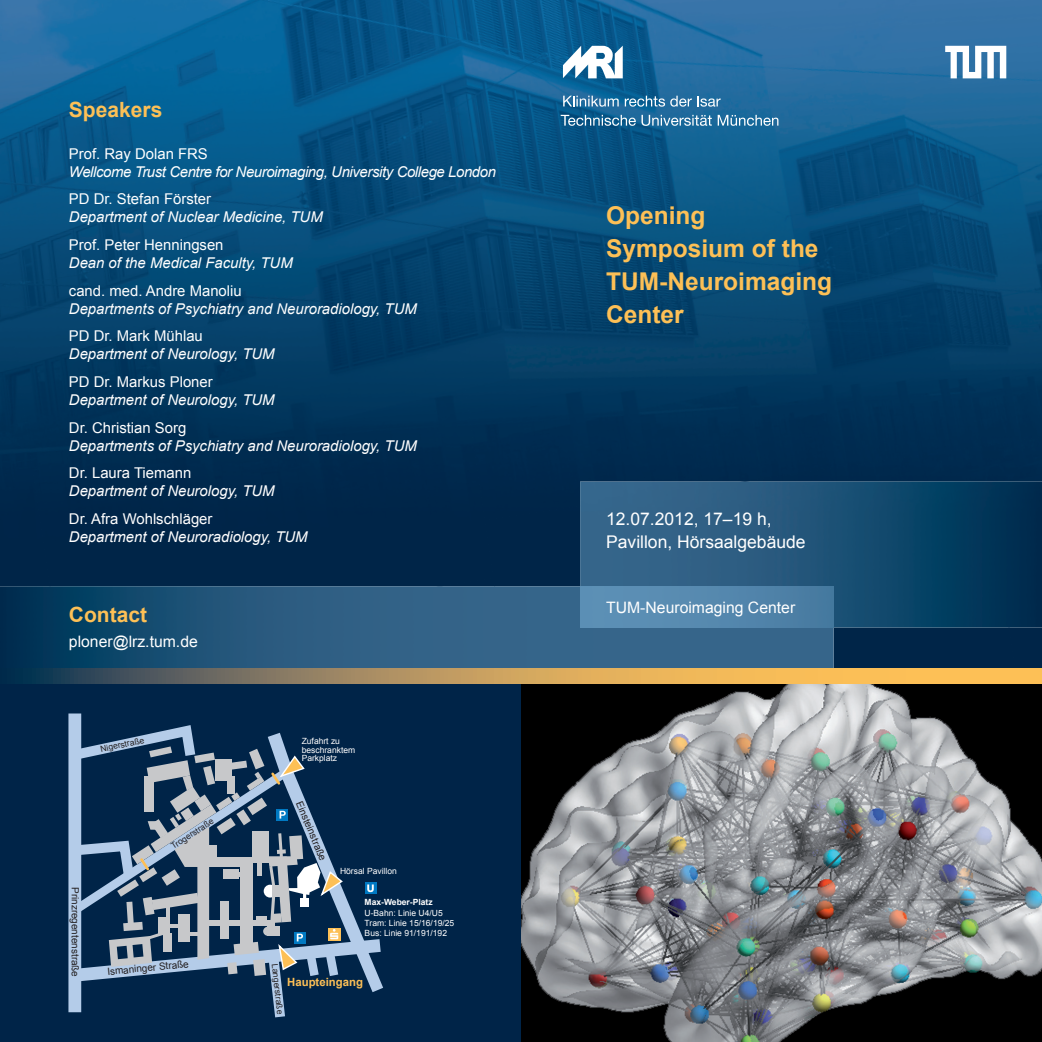
<style>
.page{position:relative;width:1042px;height:1042px;background:#fff}
.page>*{position:absolute;margin:0;border:0;box-sizing:border-box;transform-origin:0 0}
.t1{font:700 24.5px/33.2px "Arial";color:#fdc056}
.t2{font:700 21px "Arial";color:#fdc056}
.t3{font:17.5px/22.8px "Arial";color:#fff}
.t4{font:15.75px "Arial";color:#fff}
.t5{font:italic 14.88px "Arial";color:#fff}
.t6{font:14.88px "Arial";color:#fff}
.t7{font:italic 14.88px "Arial";letter-spacing:-.025em;color:#fff}
.t8{font:700 11.38px "Arial";color:#fdc056}
.t9{font:9.97px "Arial";color:#231f20}
.t10{font:8.58px/10.2px "Arial";color:#fff}
.t11{font:8.58px "Arial";color:#231f20}
.t12{font:700 8.58px "Arial";color:#fff}
</style>
<div class="page">
<div style="left:0;top:674px;width:1042px;height:368px;background:#002448"></div>
<img style="left:0;top:0;width:407px;height:288px">
<img style="left:407px;top:0;width:444px;height:288px">
<img style="left:851px;top:0;width:191px;height:436px">
<img style="left:0;top:249px;width:64px;height:337px">
<img style="left:15px;top:288px;width:469px;height:298px">
<img style="left:458px;top:281px;width:462px;height:240px">
<div style="left:484px;top:505px;width:96px;height:81px;background:#002548"></div>
<div style="left:740px;top:436px;width:302px;height:46px;background:#002a4f"></div>
<img style="left:436px;top:578px;width:72px;height:8px">
<div style="left:833px;top:627px;width:175px;height:42px;background:#002548"></div>
<img style="left:1008px;top:627px;width:34px;height:42px">
<svg style="left:563px;top:96px;width:56px;height:11px"></svg>
<svg style="left:625px;top:96px;width:95px;height:11px"></svg>
<svg style="left:561px;top:115px;width:217px;height:11px"></svg>
<svg style="left:563px;top:46px;width:60px;height:32px"></svg>
<svg style="left:945px;top:46px;width:61px;height:32px"></svg>
<img style="left:0;top:586px;width:833px;height:83px">
<img style="left:580px;top:482px;width:462px;height:145px">
<img style="left:580px;top:586px;width:253px;height:41px">
<img style="left:521px;top:683px;width:521px;height:359px">
<svg style="left:0;top:669px;width:1042px;height:14px"></svg>
<svg style="left:68px;top:718px;width:315px;height:300px"></svg>
<h2 class="t2" style="left:69px;top:96px;width:95px">Speakers</h2>
<p class="t6" style="left:69px;top:144px;width:140px">Prof. Ray Dolan FRS</p>
<p class="t7" style="left:69px;top:162px;width:429px">Wellcome Trust Centre for Neuroimaging, University College London</p>
<p class="t6" style="left:69px;top:189px;width:144px">PD Dr. Stefan Förster</p>
<p class="t5" style="left:69px;top:207px;width:255px">Department of Nuclear Medicine, TUM</p>
<p class="t6" style="left:69px;top:235px;width:156px">Prof. Peter Henningsen</p>
<p class="t5" style="left:69px;top:253px;width:225px">Dean of the Medical Faculty, TUM</p>
<p class="t6" style="left:69px;top:281px;width:174px">cand. med. Andre Manoliu</p>
<p class="t5" style="left:69px;top:299px;width:349px">Departments of Psychiatry and Neuroradiology, TUM</p>
<p class="t6" style="left:69px;top:326px;width:135px">PD Dr. Mark Mühlau</p>
<p class="t5" style="left:69px;top:344px;width:207px">Department of Neurology, TUM</p>
<p class="t6" style="left:69px;top:372px;width:145px">PD Dr. Markus Ploner</p>
<p class="t5" style="left:69px;top:390px;width:207px">Department of Neurology, TUM</p>
<p class="t6" style="left:69px;top:418px;width:119px">Dr. Christian Sorg</p>
<p class="t5" style="left:69px;top:436px;width:349px">Departments of Psychiatry and Neuroradiology, TUM</p>
<p class="t6" style="left:69px;top:463px;width:124px">Dr. Laura Tiemann</p>
<p class="t5" style="left:69px;top:481px;width:207px">Department of Neurology, TUM</p>
<p class="t6" style="left:69px;top:509px;width:145px">Dr. Afra Wohlschläger</p>
<p class="t5" style="left:69px;top:527px;width:240px">Department of Neuroradiology, TUM</p>
<h2 class="t2" style="left:69px;top:600px;width:80px">Contact</h2>
<p class="t4" style="left:69px;top:631px;width:130px">ploner@lrz.tum.de</p>
<p class="t11" style="left:99px;top:743px;width:46px;rotate:-12deg">Nigerstraße</p>
<p class="t9" style="left:82px;top:887px;width:92px;rotate:90deg">Prinzregentenstraße</p>
<p class="t11" style="left:169px;top:842px;width:50px;rotate:-33deg">Trogerstraße</p>
<p class="t9" style="left:107px;top:965px;width:83px;rotate:-6deg">Ismaninger Straße</p>
<p class="t10" style="left:302px;top:737px;width:55px;line-height:8.6px">Zufahrt zu beschranktem<br>Parkplatz</p>
<p class="t9" style="left:305px;top:799px;width:65px;rotate:67deg">Einsteinstraße</p>
<p class="t10" style="left:340px;top:865px;width:58px">Hörsal Pavillon</p>
<p class="t12" style="left:365px;top:897px;width:70px">Max-Weber-Platz</p>
<p class="t10" style="left:365px;top:907px;width:91px">U-Bahn: Linie U4/U5<br>Tram: Linie 15/16/19/25<br>Bus: Linie 91/191/192</p>
<p class="t11" style="left:280px;top:963px;width:52px;rotate:84deg">Langerstraße</p>
<p class="t8" style="left:287px;top:974px;width:77px">Haupteingang</p>
<h1 class="t1" style="left:606px;top:199px;width:227px">Opening<br>Symposium of the<br>TUM-Neuroimaging<br>Center</h1>
<p class="t3" style="left:606px;top:508px;width:201px">12.07.2012, 17–19 h,<br>Pavillon, Hörsaalgebäude</p>
<p class="t4" style="left:606px;top:597px;width:191px">TUM-Neuroimaging Center</p>
</div>
